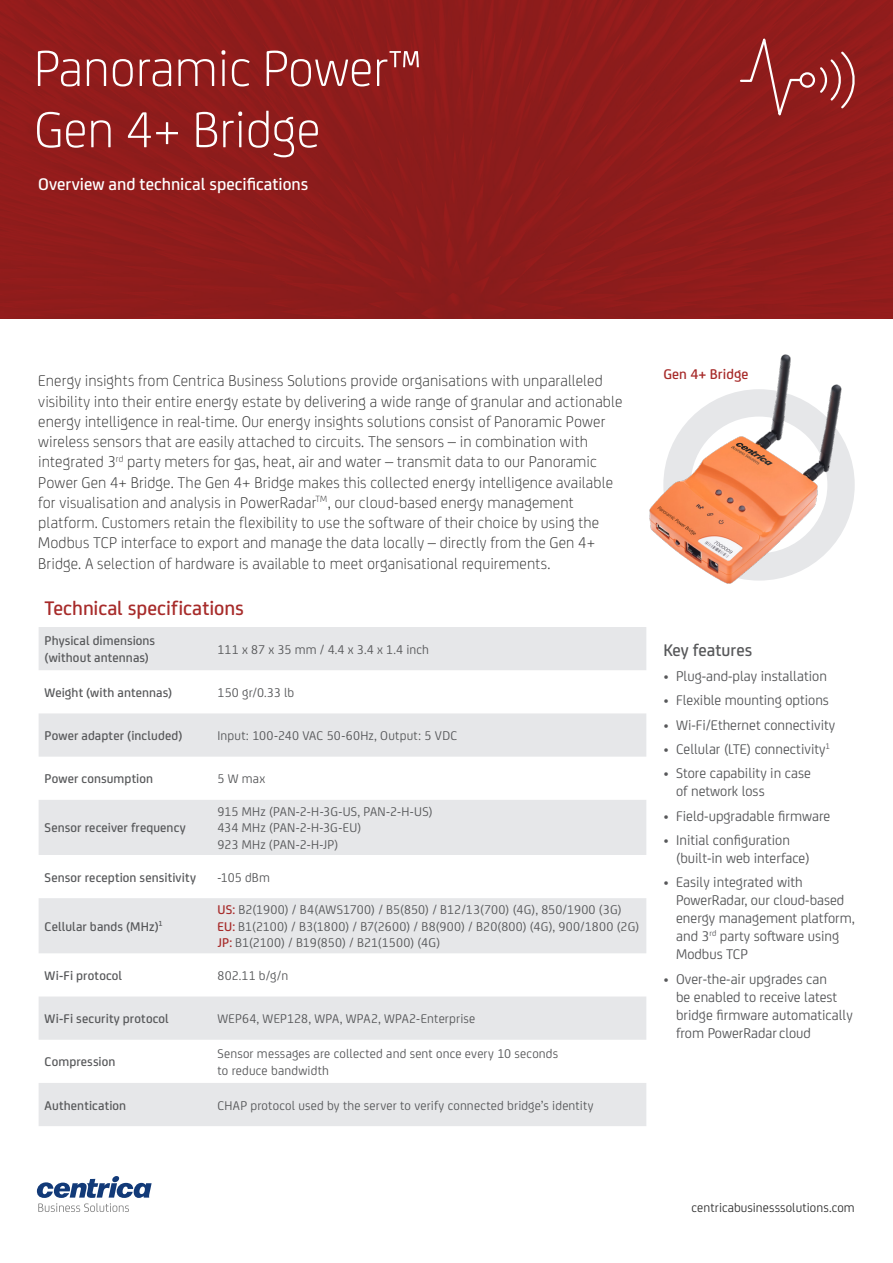
<style>
.page{position:relative;width:893px;height:1263px;background:#fff}
.page>*{position:absolute;margin:0;border:0;box-sizing:border-box;transform-origin:0 0}
.Header_Headline{font:300 54px "FS Joey Pro";letter-spacing:-.005em;color:#fff}
.Product_heading{font:500 21px "FS Joey Pro";color:#a72b2a}
.Header_sub_heading{font:500 18px "FS Joey Pro";color:#fff}
.Key_features{font:500 18px "FS Joey Pro";color:#57585a}
.Body_copy{font:300 16.5px/20.2px "FS Joey Pro";letter-spacing:.005em;color:#333}
.Bullet_copy{font:15px/18px "FS Joey Pro";color:#57585a}
.Image_heading{font:500 15px "FS Joey Pro";letter-spacing:.005em;color:#a72b2a}
.Data_body_copy{font:13.5px/16.5px "FS Joey Pro";letter-spacing:.015em;color:#57585a}
.Data_sub_heading{font:500 13.5px/16.5px "FS Joey Pro";letter-spacing:.01em;color:#57585a}
.t1{font:13.5px "FS Joey Pro";letter-spacing:.005em;color:#333}
.s1{font-weight:500;color:#a72b2a}
</style>
<div class="page">
<svg style="left:37px;top:1176px;width:115px;height:36px"></svg>
<div style="left:0;top:0;width:893px;height:319px;background:#8f1c1c"></div>
<svg style="left:849px;top:453px;width:6px;height:63px"></svg>
<svg style="left:739px;top:31px;width:118px;height:92px;background:#982c2b"></svg>
<img style="left:649px;top:354px;width:200px;height:230px">
<svg style="left:39px;top:627px;width:607px;height:499px;fill:#e6e7e9"></svg>
<p class="Header_Headline" style="left:34px;top:30px;width:390px">Panoramic Power™</p>
<p class="Header_Headline" style="left:34px;top:91px;width:288px">Gen 4+ Bridge</p>
<p class="Header_sub_heading" style="left:38px;top:171px;width:272px">Overview and technical specifications</p>
<p class="Body_copy" style="left:38px;top:370px;width:586px">Energy insights from Centrica Business Solutions provide organisations with unparalleled visibility into their entire energy estate by delivering a wide range of granular and actionable energy intelligence in real-time. Our energy insights solutions consist of Panoramic Power wireless sensors that are easily attached to circuits. The sensors – in combination with integrated 3<sup>rd</sup> party meters for gas, heat, air and water – transmit data to our Panoramic Power Gen 4+ Bridge. The Gen 4+ Bridge makes this collected energy intelligence available for visualisation and analysis in PowerRadar<sup>TM</sup>, our cloud-based energy management platform. Customers retain the flexibility to use the software of their choice by using the Modbus TCP interface to export and manage the data locally – directly from the Gen 4+ Bridge. A selection of hardware is available to meet organisational requirements.</p>
<p class="Image_heading" style="left:663px;top:363px;width:87px">Gen 4+ Bridge</p>
<p class="Product_heading" style="left:45px;top:593px;width:201px">Technical specifications</p>
<p class="Data_sub_heading" style="left:45px;top:632px;width:112px">Physical dimensions (without antennas)</p>
<p class="Data_body_copy" style="left:217px;top:640px;width:213px">111 x 87 x 35 mm / 4.4 x 3.4 x 1.4 inch</p>
<p class="Data_sub_heading" style="left:45px;top:683px;width:129px">Weight (with antennas)</p>
<p class="Data_body_copy" style="left:217px;top:683px;width:78px">150 gr/0.33 lb</p>
<p class="Data_sub_heading" style="left:45px;top:726px;width:139px">Power adapter (included)</p>
<p class="Data_body_copy" style="left:217px;top:726px;width:241px">Input: 100-240 VAC 50-60Hz, Output: 5 VDC</p>
<p class="Data_sub_heading" style="left:45px;top:770px;width:110px">Power consumption</p>
<p class="Data_body_copy" style="left:217px;top:770px;width:49px">5 W max</p>
<p class="Data_sub_heading" style="left:45px;top:819px;width:143px">Sensor receiver frequency</p>
<p class="Key_features" style="left:663px;top:637px;width:90px">Key features</p>
<p class="Bullet_copy" style="left:663px;top:666px;width:165px">• Plug-and-play installation</p>
<p class="Bullet_copy" style="left:663px;top:690px;width:167px">• Flexible mounting options</p>
<p class="Bullet_copy" style="left:663px;top:715px;width:173px">• Wi-Fi/Ethernet connectivity</p>
<p class="Bullet_copy" style="left:663px;top:739px;width:168px">• Cellular (LTE) connectivity<sup>1</sup></p>
<p class="Bullet_copy" style="left:676px;top:763px;width:136px;text-indent:-13px">• Store capability in case of network loss</p>
<p class="Bullet_copy" style="left:663px;top:806px;width:168px">• Field-upgradable firmware</p>
<p class="Bullet_copy" style="left:676px;top:830px;width:135px;text-indent:-13px">• Initial configuration (built-in web interface)</p>
<p class="Bullet_copy" style="left:676px;top:873px;width:180px;text-indent:-13px">• Easily integrated with<br>PowerRadar, our cloud-based energy management platform, and 3<sup>rd</sup> party software using<br>Modbus TCP</p>
<p class="Bullet_copy" style="left:676px;top:969px;width:178px;text-indent:-13px">• Over-the-air upgrades can<br>be enabled to receive latest bridge firmware automatically from PowerRadar cloud</p>
<p class="Data_body_copy" style="left:217px;top:802px;width:217px">915 MHz (PAN-2-H-3G-US, PAN-2-H-US)<br>434 MHz (PAN-2-H-3G-EU)<br>923 MHz (PAN-2-H-JP)</p>
<p class="Data_sub_heading" style="left:45px;top:868px;width:153px">Sensor reception sensitivity</p>
<p class="Data_body_copy" style="left:217px;top:868px;width:54px">-105 dBm</p>
<p class="Data_sub_heading" style="left:45px;top:917px;width:120px">Cellular bands (MHz)<sup>1</sup></p>
<p class="Data_body_copy" style="left:217px;top:901px;width:406px"><span class="s1">US:</span> B2(1900) / B4(AWS1700) / B5(850) / B12/13(700) (4G), 850/1900 (3G)</p>
<p class="Data_body_copy" style="left:217px;top:917px;width:423px"><span class="s1">EU:</span> B1(2100) / B3(1800) / B7(2600) / B8(900) / B20(800) (4G), 900/1800 (2G)</p>
<p class="Data_body_copy" style="left:217px;top:934px;width:224px"><span class="s1">JP:</span> B1(2100) / B19(850) / B21(1500) (4G)</p>
<p class="Data_sub_heading" style="left:45px;top:966px;width:79px">Wi-Fi protocol</p>
<p class="Data_body_copy" style="left:217px;top:966px;width:72px">802.11 b/g/n</p>
<p class="Data_sub_heading" style="left:45px;top:1009px;width:126px">Wi-Fi security protocol</p>
<p class="Data_body_copy" style="left:217px;top:1010px;width:259px">WEP64, WEP128, WPA, WPA2, WPA2-Enterprise</p>
<p class="Data_sub_heading" style="left:45px;top:1053px;width:72px">Compression</p>
<p class="Data_body_copy" style="left:217px;top:1044px;width:342px">Sensor messages are collected and sent once every 10 seconds to reduce bandwidth</p>
<p class="Data_sub_heading" style="left:45px;top:1096px;width:83px">Authentication</p>
<p class="Data_body_copy" style="left:217px;top:1096px;width:378px">CHAP protocol used by the server to verify connected bridge’s identity</p>
<p class="t1" style="left:692px;top:1198px;width:165px">centricabusinesssolutions.com</p>
</div>
